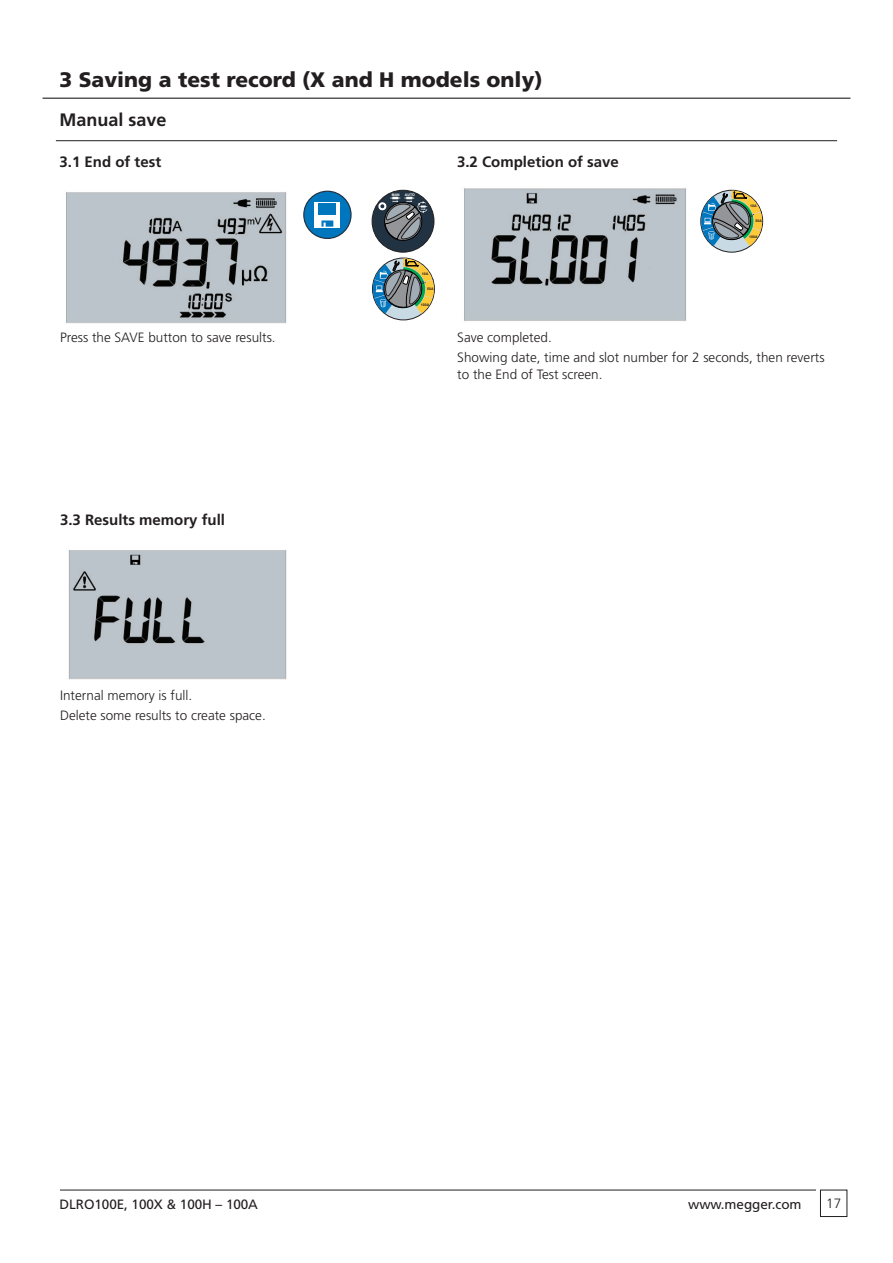
<style>
.page{position:relative;width:893px;height:1263px;background:#fff}
.page>*{position:absolute;margin:0;border:0;box-sizing:border-box;transform-origin:0 0}
.t1{font:900 21px "Frutiger";color:#231f20}
.t2{font:700 18px "Frutiger LT Std";color:#231f20}
.t3{font:700 15px "Frutiger LT Std";color:#231f20}
.t4{font:300 13.5px/20.4px "Frutiger LT Std";color:#231f20}
.t5{font:13.5px "Frutiger LT Std";letter-spacing:-.005em;color:#231f20}
.t6{font:700 3.6px "Arial";color:#231f20}
.t7{font:700 3.45px "Arial";color:#fff}
</style>
<div class="page">
<div style="left:820px;top:1190px;width:27px;height:27px;border:1px solid #231f20"></div>
<hr style="left:60px;top:1190px;width:756px;height:1px;background:#231f20">
<hr style="left:43px;top:98px;width:807px;height:1px;background:#231f20">
<img style="left:66px;top:192px;width:221px;height:132px">
<div style="left:304px;top:191px;width:47px;height:47px;background:#0076be;border-radius:50%"></div>
<div style="left:303px;top:191px;width:49px;height:48px;border:1px solid #213242;border-radius:50%"></div>
<div style="left:315px;top:202px;width:25px;height:26px;background:#fff"></div>
<div style="left:319px;top:203px;width:17px;height:12px;background:#0076be"></div>
<svg style="left:321px;top:220px;width:12px;height:7px"></svg>
<svg style="left:372px;top:258px;width:62px;height:62px"></svg>
<svg style="left:372px;top:190px;width:62px;height:124px"></svg>
<svg style="left:701px;top:190px;width:62px;height:62px"></svg>
<svg style="left:701px;top:191px;width:62px;height:55px;background:#8fa094"></svg>
<img style="left:464px;top:188px;width:222px;height:134px">
<img style="left:68px;top:550px;width:219px;height:130px">
<hr style="left:56px;top:140px;width:781px;height:1px;background:#231f20">
<h1 class="t1" style="left:59px;top:67px;width:485px">3 Saving a test record (X and H models only)</h1>
<h2 class="t2" style="left:60px;top:109px;width:109px">Manual save</h2>
<p class="t3" style="left:60px;top:153px;width:103px">3.1 End of test</p>
<p class="t3" style="left:457px;top:153px;width:163px">3.2 Completion of save</p>
<p class="t7" style="left:392px;top:193px;width:10px">MAN</p>
<p class="t7" style="left:405px;top:193px;width:11px">AUTO</p>
<p class="t6" style="left:422px;top:271px;width:8px">10A</p>
<p class="t6" style="left:421px;top:281px;width:4px">Ω</p>
<p class="t6" style="left:427px;top:287px;width:8px">50A</p>
<p class="t6" style="left:421px;top:302px;width:10px">100A</p>
<p class="t6" style="left:750px;top:203px;width:8px">10A</p>
<p class="t6" style="left:750px;top:213px;width:4px">Ω</p>
<p class="t6" style="left:755px;top:219px;width:8px">50A</p>
<p class="t6" style="left:749px;top:235px;width:10px">100A</p>
<p class="t4" style="left:60px;top:327px;width:217px">Press the SAVE button to save results.</p>
<p class="t4" style="left:457px;top:327px;width:369px">Save completed.<br>Showing date, time and slot number for 2 seconds, then reverts</p>
<p class="t4" style="left:457px;top:364px;width:147px">to the End of Test screen.</p>
<p class="t3" style="left:60px;top:511px;width:167px">3.3 Results memory full</p>
<p class="t4" style="left:60px;top:685px;width:207px">Internal memory is full.<br>Delete some results to create space.</p>
<p class="t5" style="left:60px;top:1196px;width:200px">DLRO100E, 100X &amp; 100H – 100A</p>
<p class="t5" style="left:688px;top:1196px;width:115px">www.megger.com</p>
<p class="t4" style="left:826px;top:1194px;width:17px">17</p>
</div>
